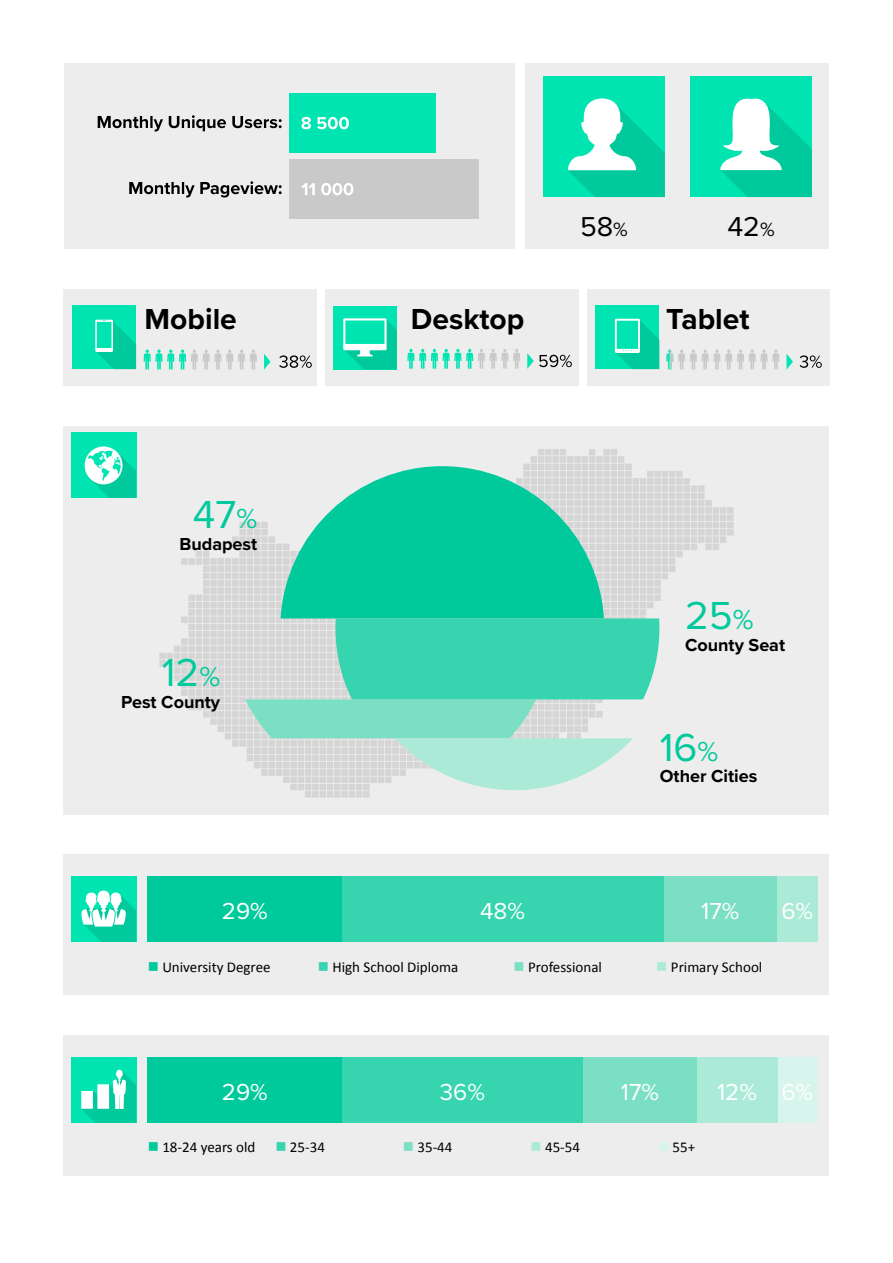
<style>
.page{position:relative;width:893px;height:1263px;background:#fff}
.page>*{position:absolute;margin:0;border:0;box-sizing:border-box;transform-origin:0 0}
.t1{font:40.5px "Proxima Nova";color:#00ca9c}
.t2{font:700 30px "Proxima Nova";color:#000}
.t3{font:28.35px "Proxima Nova";color:#000}
.t4{font:24px "Proxima Nova";color:#fff}
.t5{font:700 18px "Proxima Nova";color:#000}
.t6{font:15px "Calibri";color:#000}
.s1{font-size:19.95px}
.s2{font-size:28.5px}
.s3{color:#00ca9c}
.s4{color:#36d5b0}
.s5{color:#7bdfc4}
.s6{color:#acead8}
.s7{color:#d7f5ec}
</style>
<div class="page">
<div style="left:64px;top:1035px;width:765px;height:141px;background:#ededed"></div>
<div style="left:777px;top:1058px;width:40px;height:65px;background:#d7f5ec"></div>
<div style="left:697px;top:1058px;width:80px;height:65px;background:#acead8"></div>
<div style="left:583px;top:1058px;width:114px;height:65px;background:#7bdfc4"></div>
<div style="left:342px;top:1058px;width:241px;height:65px;background:#36d5b0"></div>
<div style="left:148px;top:1058px;width:194px;height:65px;background:#00ca9c"></div>
<div style="left:64px;top:426px;width:765px;height:389px;background:#ededed"></div>
<div style="left:64px;top:855px;width:765px;height:140px;background:#ededed"></div>
<div style="left:777px;top:877px;width:40px;height:65px;background:#acead8"></div>
<div style="left:663px;top:877px;width:114px;height:65px;background:#7bdfc4"></div>
<div style="left:342px;top:877px;width:321px;height:65px;background:#36d5b0"></div>
<div style="left:148px;top:877px;width:194px;height:65px;background:#00ca9c"></div>
<div style="left:64px;top:64px;width:450px;height:185px;background:#ededed"></div>
<div style="left:526px;top:64px;width:303px;height:185px;background:#ededed"></div>
<div style="left:587px;top:289px;width:242px;height:97px;background:#ededed"></div>
<div style="left:595px;top:305px;width:64px;height:64px;background:#00e4b1"></div>
<svg style="left:615px;top:319px;width:44px;height:50px"></svg>
<svg style="left:666px;top:349px;width:113px;height:21px"></svg>
<svg style="left:786px;top:354px;width:7px;height:16px"></svg>
<div style="left:64px;top:289px;width:253px;height:97px;background:#ededed"></div>
<div style="left:72px;top:305px;width:64px;height:64px;background:#00e4b1"></div>
<svg style="left:95px;top:320px;width:41px;height:49px"></svg>
<svg style="left:144px;top:349px;width:113px;height:21px"></svg>
<svg style="left:264px;top:354px;width:6px;height:16px"></svg>
<div style="left:325px;top:289px;width:254px;height:97px;background:#ededed"></div>
<div style="left:333px;top:306px;width:64px;height:63px;background:#00e4b1"></div>
<svg style="left:343px;top:318px;width:54px;height:51px"></svg>
<svg style="left:407px;top:349px;width:113px;height:20px"></svg>
<div style="left:289px;top:160px;width:190px;height:59px;background:#c9c9c9"></div>
<div style="left:289px;top:94px;width:147px;height:59px;background:#00e4b1"></div>
<div style="left:543px;top:77px;width:122px;height:120px;background:#00e4b1"></div>
<svg style="left:568px;top:98px;width:97px;height:99px"></svg>
<div style="left:690px;top:77px;width:122px;height:120px;background:#00e4b1"></div>
<svg style="left:720px;top:98px;width:92px;height:99px"></svg>
<div style="left:71px;top:433px;width:65px;height:65px;background:#00e4b1"></div>
<svg style="left:85px;top:446px;width:51px;height:52px"></svg>
<div style="left:71px;top:1058px;width:65px;height:65px;background:#00e4b1"></div>
<svg style="left:81px;top:1070px;width:55px;height:53px"></svg>
<div style="left:71px;top:877px;width:65px;height:65px;background:#00e4b1"></div>
<svg style="left:81px;top:890px;width:55px;height:52px"></svg>
<svg style="left:301px;top:183px;width:52px;height:12px"></svg>
<svg style="left:301px;top:117px;width:48px;height:12px"></svg>
<svg style="left:279px;top:355px;width:33px;height:13px"></svg>
<svg style="left:800px;top:355px;width:22px;height:13px"></svg>
<svg style="left:527px;top:353px;width:45px;height:16px"></svg>
<svg style="left:160px;top:449px;width:573px;height:348px"></svg>
<svg style="left:129px;top:181px;width:153px;height:17px"></svg>
<svg style="left:98px;top:115px;width:184px;height:16px"></svg>
<h3 class="t3" style="left:580px;top:205px;width:49px">58<span class="s1">%</span></h3>
<h3 class="t3" style="left:727px;top:205px;width:49px">42<span class="s1">%</span></h3>
<h2 class="t2" style="left:145px;top:296px;width:94px">Mobile</h2>
<h2 class="t2" style="left:411px;top:297px;width:115px">Desktop</h2>
<h2 class="t2" style="left:666px;top:297px;width:85px">Tablet</h2>
<h1 class="t1" style="left:193px;top:485px;width:66px">47<span class="s2">%</span></h1>
<p class="t5" style="left:179px;top:530px;width:79px">Budapest</p>
<h1 class="t1" style="left:162px;top:642px;width:60px">12<span class="s2">%</span></h1>
<p class="t5" style="left:121px;top:688px;width:101px">Pest County</p>
<h1 class="t1" style="left:685px;top:586px;width:70px">25<span class="s2">%</span></h1>
<p class="t5" style="left:685px;top:631px;width:102px">County Seat</p>
<h1 class="t1" style="left:660px;top:717px;width:60px">16<span class="s2">%</span></h1>
<p class="t5" style="left:660px;top:763px;width:99px">Other Cities</p>
<h3 class="t4" style="left:222px;top:893px;width:47px">29%</h3>
<h3 class="t4" style="left:480px;top:893px;width:46px">48%</h3>
<h3 class="t4" style="left:701px;top:893px;width:40px">17%</h3>
<h3 class="t4" style="left:781px;top:893px;width:33px">6%</h3>
<p class="t6" style="left:148px;top:956px;width:124px"><span class="s3">■</span> University Degree</p>
<p class="t6" style="left:318px;top:956px;width:142px"><span class="s4">■</span> High School Diploma</p>
<p class="t6" style="left:513px;top:956px;width:90px"><span class="s5">■</span> Professional</p>
<p class="t6" style="left:656px;top:956px;width:108px"><span class="s6">■</span> Primary School</p>
<h3 class="t4" style="left:222px;top:1074px;width:47px">29%</h3>
<h3 class="t4" style="left:440px;top:1074px;width:47px">36%</h3>
<h3 class="t4" style="left:621px;top:1074px;width:40px">17%</h3>
<h3 class="t4" style="left:717px;top:1074px;width:97px">12% 6%</h3>
<p class="t6" style="left:148px;top:1137px;width:109px"><span class="s3">■</span> 18-24 years old</p>
<p class="t6" style="left:275px;top:1137px;width:51px"><span class="s4">■</span> 25-34</p>
<p class="t6" style="left:403px;top:1137px;width:51px"><span class="s5">■</span> 35-44</p>
<p class="t6" style="left:530px;top:1137px;width:51px"><span class="s6">■</span> 45-54</p>
<p class="t6" style="left:658px;top:1137px;width:39px"><span class="s7">■</span> 55+</p>
</div>
